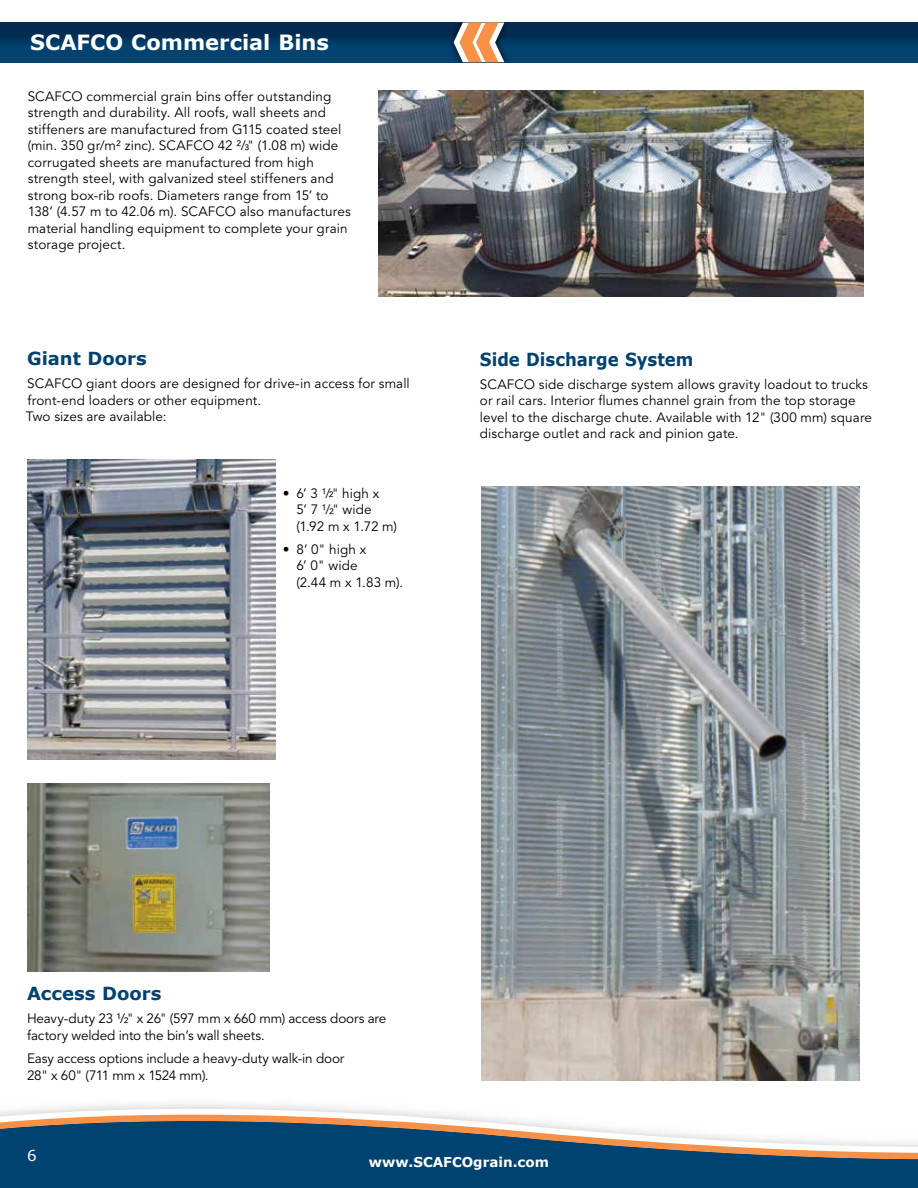
<style>
.page{position:relative;width:918px;height:1188px;background:#fff}
.page>*{position:absolute;margin:0;border:0;box-sizing:border-box;transform-origin:0 0}
.t1{font:700 21px "Verdana";color:#fff}
.t2{font:700 18px "Verdana";color:#004270}
.t3{font:700 18px "Verdana";color:#004270;scale:.92 1}
.t4{font:15px "Verdana";color:#fff}
.t5{font:13.5px/16.5px "Avenir LT Std";letter-spacing:.01em;color:#000}
.t6{font:13.5px/16.5px "Avenir LT Std";letter-spacing:-.01em;color:#000}
.t7{font:700 13.5px "Verdana";color:#fff}
</style>
<div class="page">
<div style="left:0;top:1171px;width:918px;height:17px;background:#004270"></div>
<svg style="left:57px;top:1103px;width:288px;height:5px"></svg>
<svg style="left:0;top:1108px;width:918px;height:63px;fill:#004270"></svg>
<div style="left:0;top:22px;width:918px;height:40px;background:linear-gradient(to bottom,#04264a,#004878)"></div>
<div style="left:446px;top:22px;width:66px;height:40px;background:#000;opacity:.75"></div>
<svg style="left:454px;top:23px;width:50px;height:39px"></svg>
<img style="left:27px;top:459px;width:248px;height:301px">
<img style="left:378px;top:91px;width:486px;height:206px">
<img style="left:27px;top:784px;width:243px;height:188px">
<img style="left:481px;top:486px;width:378px;height:594px">
<h1 class="t1" style="left:30px;top:28px;width:300px">SCAFCO Commercial Bins</h1>
<p class="t5" style="left:28px;top:88px;width:325px">SCAFCO commercial grain bins offer outstanding strength and durability. All roofs, wall sheets and stiffeners are manufactured from G115 coated steel (min. 350 gr/m2 zinc). SCAFCO 42 2/3" (1.08 m) wide corrugated sheets are manufactured from high strength steel, with galvanized steel stiffeners and strong box-rib roofs. Diameters range from 15’ to 138’ (4.57 m to 42.06 m). SCAFCO also manufactures material handling equipment to complete your grain storage project.</p>
<h2 class="t2" style="left:27px;top:345px;width:121px">Giant Doors</h2>
<p class="t5" style="left:26px;top:375px;width:385px">SCAFCO giant doors are designed for drive-in access for small front-end loaders or other equipment.<br>Two sizes are available:</p>
<p class="t5" style="left:296px;top:485px;width:102px;text-indent:-14px">• 6’ 3 1/2" high x<br>5’ 7 1/2" wide (1.92 m x 1.72 m)</p>
<p class="t5" style="left:296px;top:541px;width:108px;text-indent:-14px">• 8’ 0" high x<br>6’ 0" wide<br>(2.44 m x 1.83 m).</p>
<h2 class="t3" style="left:480px;top:346px;width:234px">Side Discharge System</h2>
<p class="t5" style="left:480px;top:376px;width:394px">SCAFCO side discharge system allows gravity loadout to trucks or rail cars. Interior flumes channel grain from the top storage level to the discharge chute. Available with 12" (300 mm) square discharge outlet and rack and pinion gate.</p>
<h2 class="t2" style="left:27px;top:981px;width:136px">Access Doors</h2>
<p class="t6" style="left:27px;top:1011px;width:361px">Heavy-duty 23 1/2" x 26" (597 mm x 660 mm) access doors are factory welded into the bin’s wall sheets.</p>
<p class="t6" style="left:27px;top:1051px;width:319px">Easy access options include a heavy-duty walk-in door<br>28" x 60" (711 mm x 1524 mm).</p>
<p class="t4" style="left:27px;top:1145px;width:11px">6</p>
<p class="t7" style="left:369px;top:1152px;width:182px">www.SCAFCOgrain.com</p>
</div>
